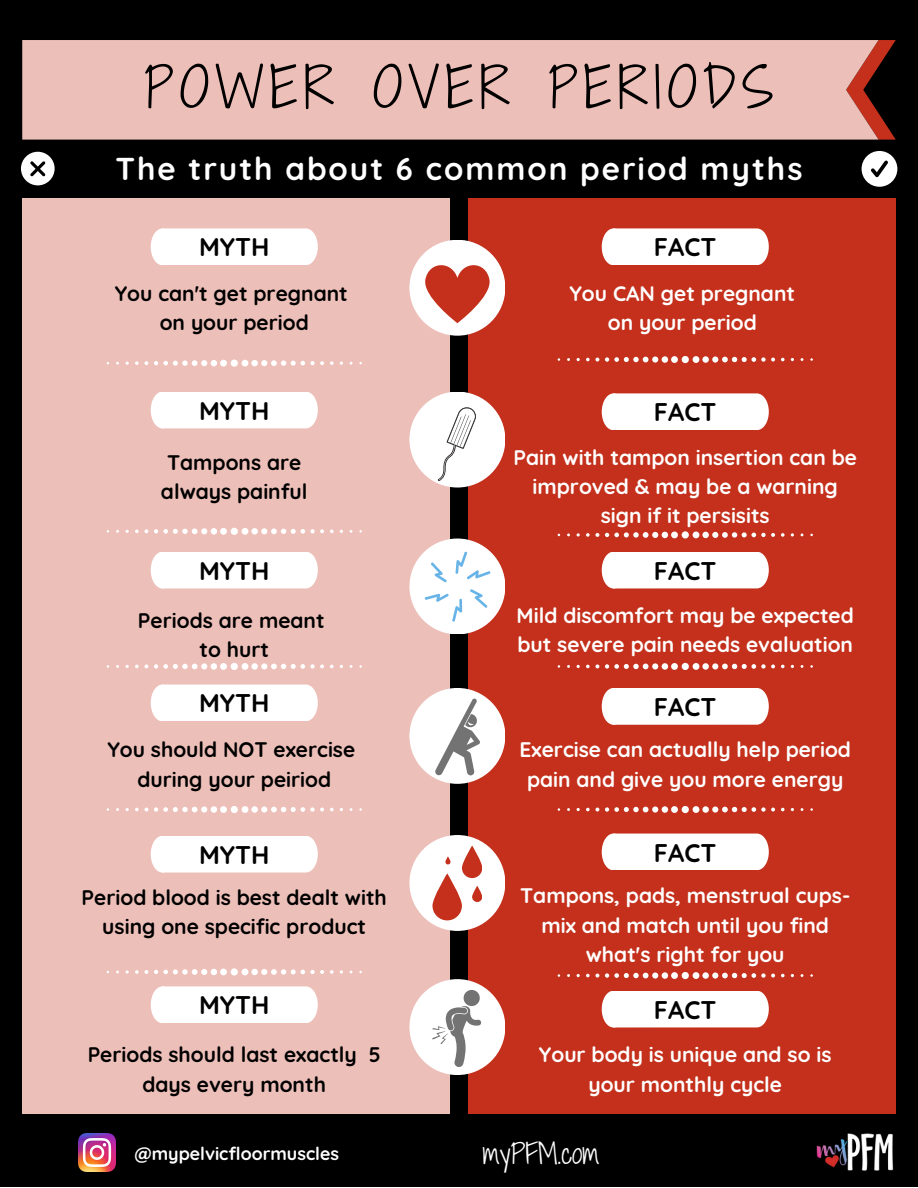
<style>
.page{position:relative;width:918px;height:1188px;background:#fff}
.page>*{position:absolute;margin:0;border:0;box-sizing:border-box;transform-origin:0 0}
.t1{font:53.7px "Shadows Into Light Two";letter-spacing:.11em;color:#000}
.t2{font:700 31.5px "Quicksand";letter-spacing:.06em;color:#fff}
.t3{font:26.85px "Shadows Into Light Two";color:#fff}
.t4{font:700 25.5px "Quicksand";color:#000}
.t5{font:700 21px/29.2px "Quicksand";color:#fff;text-align:center}
.t6{font:700 21px/29.2px "Quicksand";color:#000;text-align:center}
.t7{font:700 17.85px "Quicksand";color:#fff}
</style>
<div class="page">
<div style="left:0;top:0;width:918px;height:1187px;background:#000"></div>
<div style="left:22px;top:198px;width:428px;height:916px;background:#edbfb9"></div>
<div style="left:468px;top:198px;width:428px;height:916px;background:#c4301b"></div>
<svg style="left:879px;top:40px;width:17px;height:100px"></svg>
<div style="left:22px;top:40px;width:857px;height:100px;background:#edbfb9"></div>
<div style="left:862px;top:151px;width:35px;height:36px;background:#fff;border-radius:50%"></div>
<svg style="left:871px;top:160px;width:17px;height:17px"></svg>
<div style="left:409px;top:240px;width:96px;height:96px;background:#fff;border-radius:50%"></div>
<div style="left:409px;top:392px;width:96px;height:96px;background:#fff;border-radius:50%"></div>
<div style="left:409px;top:539px;width:96px;height:95px;background:#fff;border-radius:50%"></div>
<div style="left:409px;top:688px;width:96px;height:96px;background:#fff;border-radius:50%"></div>
<div style="left:409px;top:835px;width:96px;height:96px;background:#fff;border-radius:50%"></div>
<div style="left:409px;top:979px;width:96px;height:96px;background:#fff;border-radius:50%"></div>
<div style="left:602px;top:228px;width:167px;height:37px;background:#fff"></div>
<div style="left:151px;top:228px;width:167px;height:37px;background:#fff"></div>
<div style="left:21px;top:152px;width:34px;height:33px;background:#fff;border-radius:50%"></div>
<svg style="left:30px;top:161px;width:15px;height:15px"></svg>
<svg style="left:107px;top:360px;width:255px;height:7px"></svg>
<svg style="left:107px;top:528px;width:255px;height:7px"></svg>
<svg style="left:107px;top:663px;width:255px;height:7px"></svg>
<svg style="left:107px;top:806px;width:255px;height:7px"></svg>
<svg style="left:107px;top:968px;width:255px;height:8px"></svg>
<div style="left:151px;top:392px;width:167px;height:36px;background:#fff"></div>
<div style="left:602px;top:393px;width:167px;height:37px;background:#fff"></div>
<svg style="left:558px;top:356px;width:255px;height:7px"></svg>
<svg style="left:558px;top:531px;width:255px;height:8px"></svg>
<svg style="left:558px;top:663px;width:255px;height:7px"></svg>
<svg style="left:558px;top:806px;width:255px;height:7px"></svg>
<svg style="left:558px;top:972px;width:255px;height:7px"></svg>
<div style="left:151px;top:552px;width:167px;height:36px;background:#fff"></div>
<div style="left:602px;top:552px;width:167px;height:36px;background:#fff"></div>
<div style="left:151px;top:685px;width:167px;height:36px;background:#fff"></div>
<div style="left:151px;top:836px;width:167px;height:37px;background:#fff"></div>
<div style="left:151px;top:986px;width:167px;height:37px;background:#fff"></div>
<div style="left:602px;top:688px;width:167px;height:37px;background:#fff"></div>
<div style="left:602px;top:834px;width:167px;height:36px;background:#fff"></div>
<div style="left:602px;top:991px;width:167px;height:36px;background:#fff"></div>
<img style="left:816px;top:1133px;width:78px;height:38px">
<svg style="left:432px;top:990px;width:50px;height:77px"></svg>
<svg style="left:438px;top:407px;width:38px;height:74px"></svg>
<svg style="left:431px;top:562px;width:16px;height:21px"></svg>
<svg style="left:424px;top:593px;width:38px;height:29px"></svg>
<svg style="left:455px;top:551px;width:35px;height:29px"></svg>
<svg style="left:470px;top:589px;width:18px;height:19px"></svg>
<svg style="left:435px;top:698px;width:45px;height:78px"></svg>
<svg style="left:422px;top:265px;width:71px;height:58px"></svg>
<svg style="left:432px;top:873px;width:30px;height:47px"></svg>
<svg style="left:462px;top:846px;width:20px;height:32px"></svg>
<svg style="left:472px;top:886px;width:10px;height:16px"></svg>
<svg style="left:445px;top:856px;width:6px;height:8px"></svg>
<img style="left:78px;top:1134px;width:37px;height:37px">
<p class="t1" style="left:144px;top:48px;width:631px">POWER OVER PERIODS</p>
<h1 class="t2" style="left:115px;top:149px;width:689px">The truth about 6 common period myths</h1>
<p class="t4" style="left:199px;top:231px;width:72px">MYTH</p>
<h2 class="t4" style="left:654px;top:231px;width:64px">FACT</h2>
<h5 class="t6" style="left:115px;top:278px;width:235px">You can't get pregnant on your period</h5>
<h3 class="t4" style="left:199px;top:394px;width:72px">MYTH</h3>
<h3 class="t5" style="left:569px;top:278px;width:227px">You CAN get pregnant on your period</h3>
<h3 class="t4" style="left:654px;top:396px;width:64px">FACT</h3>
<h3 class="t6" style="left:161px;top:448px;width:148px;text-align:left">Tampons are always painful</h3>
<h5 class="t5" style="left:514px;top:442px;width:345px">Pain with tampon insertion can be improved &amp; may be a warning sign if it persisits</h5>
<h3 class="t4" style="left:199px;top:554px;width:72px">MYTH</h3>
<h3 class="t4" style="left:654px;top:554px;width:64px">FACT</h3>
<h3 class="t6" style="left:138px;top:605px;width:188px">Periods are meant to hurt</h3>
<h5 class="t5" style="left:517px;top:600px;width:339px;text-align:left">Mild discomfort may be expected but severe pain needs evaluation</h5>
<h3 class="t4" style="left:199px;top:687px;width:72px">MYTH</h3>
<h5 class="t4" style="left:654px;top:690px;width:64px">FACT</h5>
<h5 class="t6" style="left:107px;top:735px;width:249px">You should NOT exercise during your peiriod</h5>
<h5 class="t5" style="left:520px;top:735px;width:333px">Exercise can actually help period pain and give you more energy</h5>
<h5 class="t4" style="left:199px;top:838px;width:72px">MYTH</h5>
<h3 class="t4" style="left:654px;top:836px;width:64px">FACT</h3>
<h5 class="t6" style="left:82px;top:882px;width:307px">Period blood is best dealt with using one specific product</h5>
<h3 class="t5" style="left:520px;top:881px;width:332px">Tampons, pads, menstrual cups&shy;mix and match until you find what's right for you</h3>
<h3 class="t4" style="left:199px;top:989px;width:72px">MYTH</h3>
<h5 class="t4" style="left:654px;top:993px;width:64px">FACT</h5>
<h5 class="t6" style="left:88px;top:1040px;width:295px">Periods should last exactly 5 days every month</h5>
<h5 class="t5" style="left:539px;top:1040px;width:294px">Your body is unique and so is your monthly cycle</h5>
<h5 class="t7" style="left:135px;top:1142px;width:206px">@mypelvicfloormuscles</h5>
<h3 class="t3" style="left:483px;top:1134px;width:118px">myPFM.com</h3>
</div>
